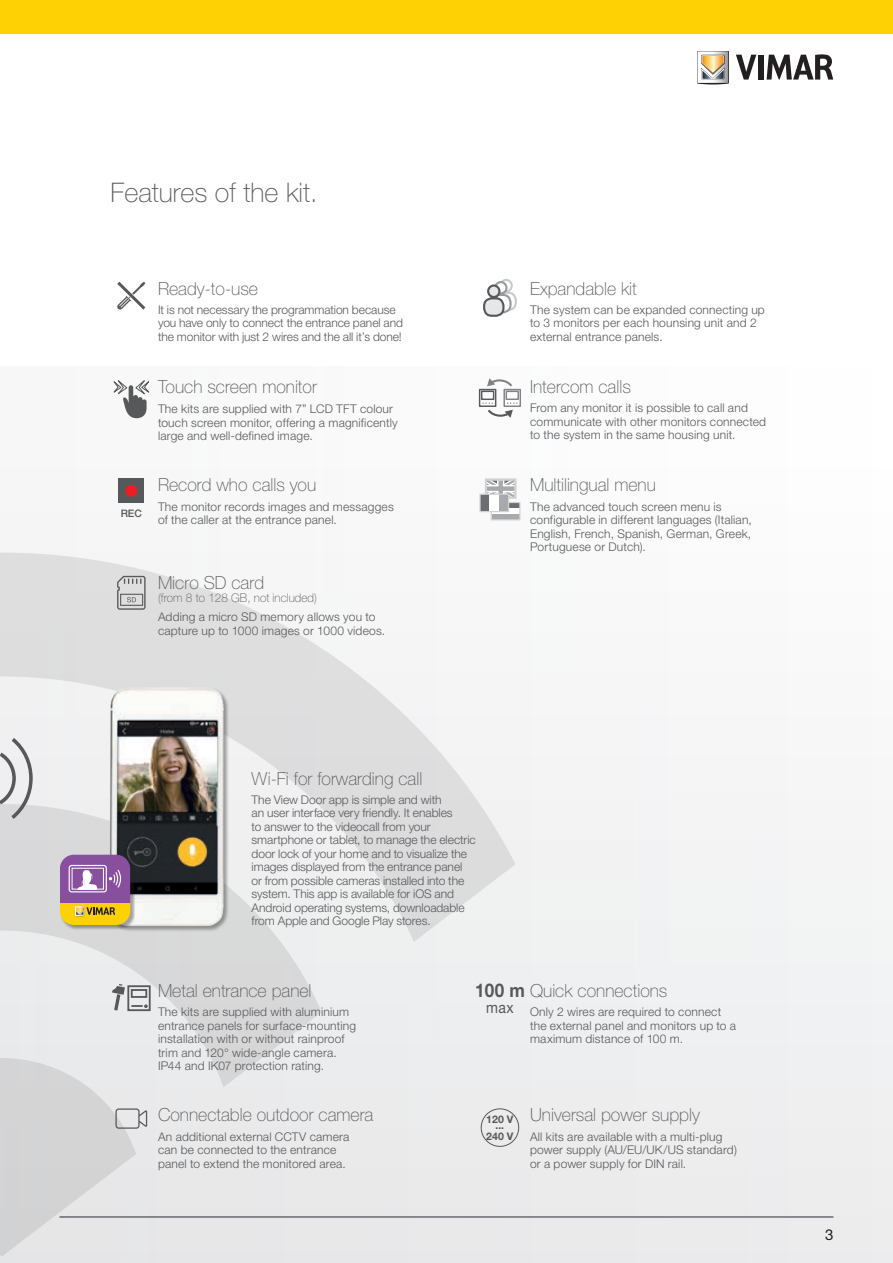
<style>
.page{position:relative;width:893px;height:1263px;background:#fff}
.page>*{position:absolute;margin:0;border:0;box-sizing:border-box;transform-origin:0 0}
.t1{font:100 27px "Helvetica Neue LT Std";color:#57585a}
.t2{font:100 18px "Helvetica Neue LT Std";color:#57585a}
.t3{font:15.45px "Helvetica Neue LT Std";color:#57585a;scale:.9 1}
.t4{font:15px "Helvetica Neue LT Std";color:#231f20}
.t5{font:300 12px/13.5px "Helvetica Neue LT Std";letter-spacing:.01em;color:#57585a}
.t6{font:100 12px "Helvetica Neue LT Std";color:#57585a}
.t7{font:700 10.5px/10.8px "Helvetica Neue LT Std";color:#57585a;text-align:center}
.t8{font:500 10.35px "Helvetica Neue LT Std";color:#57585a}
.s1{font-weight:700;font-size:18.9px}
</style>
<div class="page">
<div style="left:0;top:0;width:893px;height:34px;background:#fed105"></div>
<svg style="left:736px;top:55px;width:20px;height:25px"></svg>
<div style="left:758px;top:55px;width:5px;height:25px;background:#231f20"></div>
<svg style="left:767px;top:54px;width:66px;height:26px"></svg>
<svg style="left:697px;top:51px;width:32px;height:33px"></svg>
<div style="left:0;top:367px;width:893px;height:896px;background:#f6f6f7"></div>
<svg style="left:0;top:553px;width:516px;height:703px;fill:#e9eaeb"></svg>
<div style="left:110px;top:687px;width:119px;height:244px;background:#231f20;opacity:.4"></div>
<img style="left:110px;top:688px;width:114px;height:238px">
<div style="left:60px;top:855px;width:75px;height:74px;background:#231f20;opacity:.4"></div>
<div style="left:60px;top:903px;width:70px;height:22px;background:#fed105"></div>
<svg style="left:60px;top:855px;width:70px;height:62px"></svg>
<svg style="left:483px;top:279px;width:34px;height:38px"></svg>
<svg style="left:113px;top:380px;width:36px;height:38px"></svg>
<div style="left:119px;top:478px;width:25px;height:25px;background:#57585a"></div>
<div style="left:125px;top:485px;width:12px;height:12px;background:#ee1d23;border-radius:50%"></div>
<svg style="left:478px;top:378px;width:43px;height:40px"></svg>
<svg style="left:117px;top:576px;width:29px;height:34px"></svg>
<svg style="left:479px;top:478px;width:42px;height:43px"></svg>
<svg style="left:117px;top:282px;width:28px;height:28px"></svg>
<svg style="left:112px;top:984px;width:13px;height:26px"></svg>
<div style="left:127px;top:985px;width:24px;height:26px;border:2px solid #57585a"></div>
<div style="left:131px;top:989px;width:16px;height:9px;border:2px solid #57585a"></div>
<svg style="left:131px;top:1004px;width:17px;height:4px"></svg>
<svg style="left:115px;top:1108px;width:32px;height:21px"></svg>
<div style="left:481px;top:1108px;width:38px;height:39px;border:1px solid #57585a;border-radius:50%"></div>
<svg style="left:0;top:738px;width:33px;height:81px"></svg>
<h1 class="t1" style="left:111px;top:177px;width:208px">Features of the kit.</h1>
<h2 class="t2" style="left:158px;top:278px;width:101px">Ready-to-use</h2>
<p class="t5" style="left:158px;top:303px;width:247px">It is not necessary the programmation because you have only to connect the entrance panel and the monitor with just 2 wires and the all it’s done!</p>
<h2 class="t2" style="left:158px;top:376px;width:160px">Touch screen monitor</h2>
<p class="t8" style="left:121px;top:507px;width:23px">REC</p>
<p class="t5" style="left:158px;top:402px;width:241px">The kits are supplied with 7” LCD TFT colour touch screen monitor, offering a magnificently large and well-defined image.</p>
<h2 class="t2" style="left:158px;top:475px;width:160px">Record who calls you</h2>
<p class="t5" style="left:158px;top:499px;width:237px">The monitor records images and messagges of the caller at the entrance panel.</p>
<h2 class="t2" style="left:158px;top:572px;width:108px">Micro SD card</h2>
<p class="t6" style="left:158px;top:591px;width:160px">(from 8 to 128 GB, not included)</p>
<p class="t5" style="left:158px;top:610px;width:229px">Adding a micro SD memory allows you to capture up to 1000 images or 1000 videos.</p>
<h2 class="t2" style="left:252px;top:768px;width:172px">Wi-Fi for forwarding call</h2>
<p class="t5" style="left:252px;top:792px;width:226px">The View Door app is simple and with<br>an user interface very friendly. It enables<br>to answer to the videocall from your smartphone or tablet, to manage the electric door lock of your home and to visualize the images displayed from the entrance panel or from possible cameras installed into the system. This app is available for iOS and Android operating systems, downloadable from Apple and Google Play stores.</p>
<h2 class="t2" style="left:530px;top:278px;width:108px">Expandable kit</h2>
<p class="t5" style="left:530px;top:303px;width:236px">The system can be expanded connecting up to 3 monitors per each hounsing unit and 2 external entrance panels.</p>
<h2 class="t2" style="left:530px;top:376px;width:102px">Intercom calls</h2>
<p class="t5" style="left:530px;top:401px;width:238px">From any monitor it is possible to call and communicate with other monitors connected to the system in the same housing unit.</p>
<h2 class="t2" style="left:530px;top:475px;width:127px">Multilingual menu</h2>
<p class="t5" style="left:530px;top:499px;width:223px">The advanced touch screen menu is configurable in different languages (Italian, English, French, Spanish, German, Greek, Portuguese or Dutch).</p>
<h2 class="t2" style="left:158px;top:980px;width:155px">Metal entrance panel</h2>
<h2 class="t2" style="left:475px;top:980px;width:194px"><span class="s1">100 m</span> Quick connections</h2>
<p class="t5" style="left:158px;top:1005px;width:200px">The kits are supplied with aluminium entrance panels for surface-mounting installation with or without rainproof trim and 120° wide-angle camera.<br>IP44 and IK07 protection rating.</p>
<p class="t3" style="left:486px;top:998px;width:32px">max</p>
<p class="t5" style="left:530px;top:1005px;width:208px">Only 2 wires are required to connect the external panel and monitors up to a maximum distance of 100 m.</p>
<h2 class="t2" style="left:158px;top:1104px;width:217px">Connectable outdoor camera</h2>
<p class="t5" style="left:158px;top:1129px;width:193px">An additional external CCTV camera can be connected to the entrance panel to extend the monitored area.</p>
<p class="t7" style="left:486px;top:1113px;width:29px">120 V</p>
<p class="t7" style="left:486px;top:1119px;width:29px">...<br>240 V</p>
<h2 class="t2" style="left:530px;top:1104px;width:171px">Universal power supply</h2>
<p class="t5" style="left:530px;top:1129px;width:208px">All kits are available with a multi-plug power supply (AU/EU/UK/US standard) or a power supply for DIN rail.</p>
<p class="t4" style="left:825px;top:1225px;width:10px">3</p>
</div>
